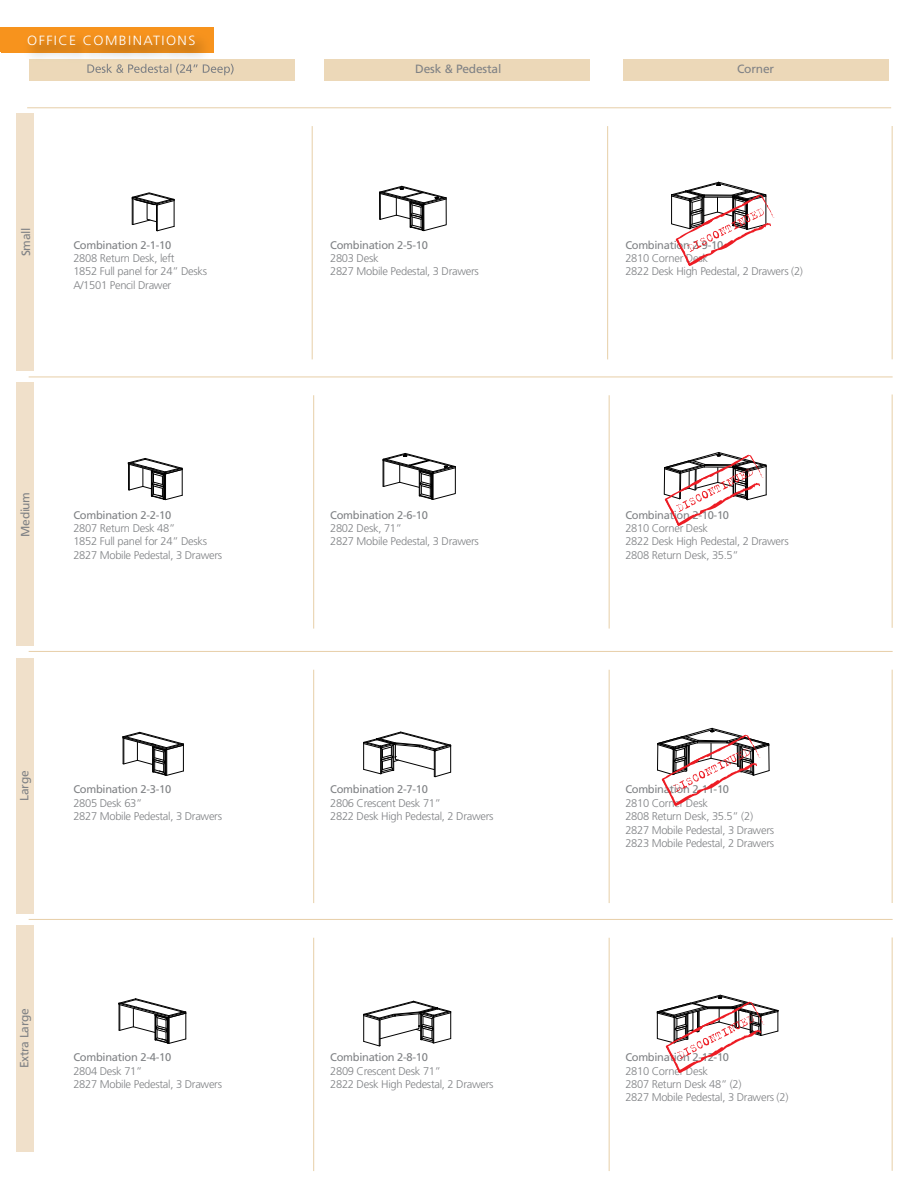
<style>
.page{position:relative;width:918px;height:1188px;background:#fff}
.page>*{position:absolute;margin:0;border:0;box-sizing:border-box;transform-origin:0 0}
.t1{font:300 13.35px "Frutiger";letter-spacing:.1em;color:#fff;scale:1.05 1}
.t2{font:12px "Frutiger";letter-spacing:-.03em;color:#808285}
.t3{font:300 11.1px/13.4px "Frutiger";letter-spacing:-.025em;color:#808285}
.t4{font:11.1px "Frutiger";letter-spacing:-.025em;color:#808285}
</style>
<div class="page">
<div style="left:623px;top:59px;width:266px;height:22px;background:#ecd8b8"></div>
<div style="left:29px;top:59px;width:266px;height:22px;background:#ecd8b8"></div>
<div style="left:324px;top:59px;width:266px;height:22px;background:#ecd8b8"></div>
<hr style="left:312px;top:126px;width:1px;height:233px;background:#e7cfa8">
<hr style="left:607px;top:126px;width:1px;height:233px;background:#e7cfa8">
<hr style="left:27px;top:107px;width:864px;height:1px;background:#e7cfa8">
<svg style="left:132px;top:193px;width:43px;height:38px"></svg>
<svg style="left:379px;top:186px;width:68px;height:46px"></svg>
<hr style="left:313px;top:395px;width:1px;height:234px;background:#e7cfa8">
<hr style="left:609px;top:395px;width:1px;height:234px;background:#e7cfa8">
<hr style="left:29px;top:377px;width:864px;height:1px;background:#e7cfa8">
<svg style="left:128px;top:458px;width:55px;height:42px"></svg>
<svg style="left:383px;top:453px;width:73px;height:47px"></svg>
<hr style="left:313px;top:670px;width:1px;height:233px;background:#e7cfa8">
<hr style="left:609px;top:670px;width:1px;height:233px;background:#e7cfa8">
<hr style="left:29px;top:651px;width:864px;height:1px;background:#e7cfa8">
<svg style="left:122px;top:732px;width:62px;height:44px"></svg>
<svg style="left:363px;top:732px;width:88px;height:45px"></svg>
<hr style="left:313px;top:938px;width:1px;height:233px;background:#e7cfa8">
<hr style="left:609px;top:938px;width:1px;height:233px;background:#e7cfa8">
<hr style="left:29px;top:919px;width:864px;height:1px;background:#e7cfa8">
<svg style="left:118px;top:998px;width:69px;height:46px"></svg>
<svg style="left:363px;top:1001px;width:88px;height:45px"></svg>
<hr style="left:892px;top:126px;width:1px;height:233px;background:#e7cfa8">
<hr style="left:892px;top:394px;width:1px;height:234px;background:#e7cfa8">
<hr style="left:892px;top:670px;width:1px;height:233px;background:#e7cfa8">
<hr style="left:892px;top:938px;width:1px;height:233px;background:#e7cfa8">
<img style="left:1px;top:27px;width:213px;height:31px">
<img style="left:107px;top:63px;width:127px;height:13px">
<img style="left:87px;top:64px;width:98px;height:10px">
<img style="left:1px;top:27px;width:212px;height:25px">
<div style="left:16px;top:114px;width:18px;height:257px;background:#f0e0ca"></div>
<div style="left:16px;top:382px;width:18px;height:264px;background:#f0e0ca"></div>
<div style="left:16px;top:658px;width:18px;height:256px;background:#f0e0ca"></div>
<div style="left:16px;top:926px;width:18px;height:226px;background:#f0e0ca"></div>
<svg style="left:671px;top:182px;width:104px;height:84px"></svg>
<svg style="left:664px;top:452px;width:103px;height:74px"></svg>
<svg style="left:657px;top:728px;width:113px;height:78px"></svg>
<svg style="left:657px;top:995px;width:122px;height:78px"></svg>
<p class="t1" style="left:27px;top:35px;width:162px">OFFICE COMBINATIONS</p>
<p class="t2" style="left:21px;top:256px;width:30px;rotate:-90deg">Small</p>
<p class="t4" style="left:73px;top:240px;width:99px">Combination 2-1-10</p>
<p class="t3" style="left:73px;top:252px;width:135px">2808 Return Desk, left<br>1852 Full panel for 24” Desks<br>A/1501 Pencil Drawer</p>
<p class="t2" style="left:21px;top:537px;width:46px;rotate:-90deg">Medium</p>
<p class="t4" style="left:73px;top:510px;width:99px">Combination 2-2-10</p>
<p class="t3" style="left:73px;top:522px;width:150px">2807 Return Desk 48”<br>1852 Full panel for 24” Desks<br>2827 Mobile Pedestal, 3 Drawers</p>
<p class="t2" style="left:20px;top:801px;width:31px;rotate:-90deg">Large</p>
<p class="t4" style="left:73px;top:785px;width:99px">Combination 2-3-10</p>
<p class="t3" style="left:73px;top:797px;width:150px">2805 Desk 63”<br>2827 Mobile Pedestal, 3 Drawers</p>
<p class="t2" style="left:20px;top:1068px;width:61px;rotate:-90deg">Extra Large</p>
<p class="t4" style="left:73px;top:1053px;width:99px">Combination 2-4-10</p>
<p class="t3" style="left:73px;top:1065px;width:150px">2804 Desk 71”<br>2827 Mobile Pedestal, 3 Drawers</p>
<p class="t2" style="left:415px;top:64px;width:88px">Desk &amp; Pedestal</p>
<p class="t2" style="left:737px;top:64px;width:39px">Corner</p>
<p class="t4" style="left:330px;top:240px;width:99px">Combination 2-5-10</p>
<p class="t3" style="left:330px;top:252px;width:150px">2803 Desk<br>2827 Mobile Pedestal, 3 Drawers</p>
<p class="t4" style="left:330px;top:510px;width:99px">Combination 2-6-10</p>
<p class="t3" style="left:330px;top:522px;width:150px">2802 Desk, 71”<br>2827 Mobile Pedestal, 3 Drawers</p>
<p class="t4" style="left:330px;top:785px;width:99px">Combination 2-7-10</p>
<p class="t3" style="left:330px;top:797px;width:165px">2806 Crescent Desk 71”<br>2822 Desk High Pedestal, 2 Drawers</p>
<p class="t4" style="left:330px;top:1053px;width:99px">Combination 2-8-10</p>
<p class="t3" style="left:330px;top:1065px;width:165px">2809 Crescent Desk 71”<br>2822 Desk High Pedestal, 2 Drawers</p>
<p class="t4" style="left:625px;top:240px;width:99px">Combination 2-9-10</p>
<p class="t3" style="left:625px;top:252px;width:179px">2810 Corner Desk<br>2822 Desk High Pedestal, 2 Drawers (2)</p>
<p class="t4" style="left:625px;top:510px;width:105px">Combination 2-10-10</p>
<p class="t3" style="left:625px;top:522px;width:165px">2810 Corner Desk<br>2822 Desk High Pedestal, 2 Drawers<br>2808 Return Desk, 35.5”</p>
<p class="t4" style="left:625px;top:785px;width:105px">Combination 2-11-10</p>
<p class="t3" style="left:625px;top:797px;width:150px">2810 Corner Desk<br>2808 Return Desk, 35.5” (2)<br>2827 Mobile Pedestal, 3 Drawers<br>2823 Mobile Pedestal, 2 Drawers</p>
<p class="t4" style="left:625px;top:1053px;width:105px">Combination 2-12-10</p>
<p class="t3" style="left:625px;top:1065px;width:165px">2810 Corner Desk<br>2807 Return Desk 48” (2)<br>2827 Mobile Pedestal, 3 Drawers (2)</p>
</div>
